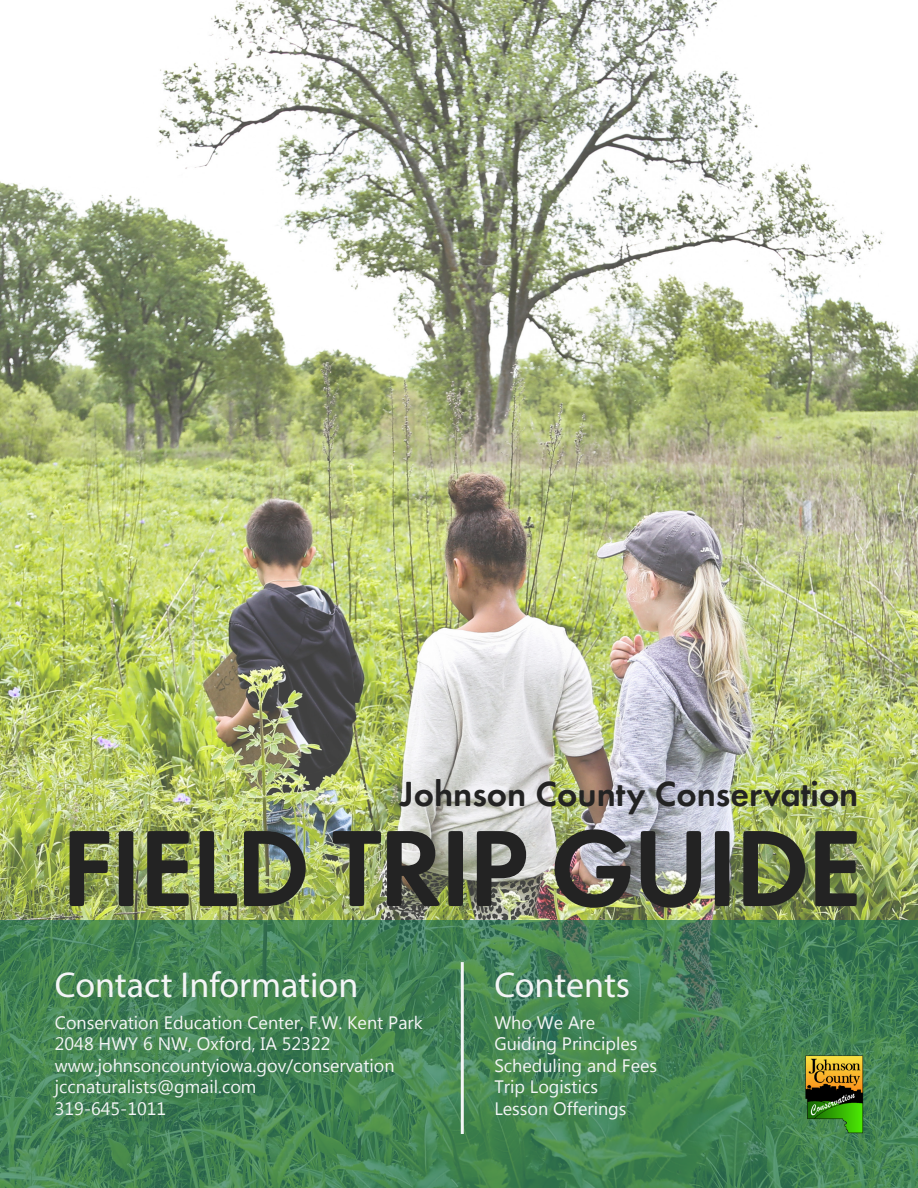
<style>
.page{position:relative;width:918px;height:1188px;background:#fff}
.page>*{position:absolute;margin:0;border:0;box-sizing:border-box;transform-origin:0 0}
.t1{font:600 112.5px "Futura Round";letter-spacing:-.03em;color:#232323}
.t2{font:36px "Myriad Pro";color:#f4f5f6}
.t3{font:600 36px "Futura Round";color:#232323}
.t4{font:18px "Lao UI";color:#f4f5f6}
</style>
<div class="page">
<img style="left:0;top:0;width:918px;height:921px">
<svg style="left:0;top:921px;width:918px;height:267px;background:#448354"></svg>
<hr style="left:461px;top:962px;width:3px;height:172px;background:#f4f5f6">
<img style="left:805px;top:1054px;width:59px;height:79px">
<p class="t3" style="left:400px;top:767px;width:460px">Johnson County Conservation</p>
<p class="t1" style="left:61px;top:784px;width:803px">FIELD TRIP GUIDE</p>
<p class="t2" style="left:55px;top:962px;width:305px">Contact Information</p>
<p class="t4" style="left:55px;top:1010px;width:369px">Conservation Education Center, F.W. Kent Park</p>
<p class="t4" style="left:55px;top:1032px;width:277px">2048 HWY 6 NW, Oxford, IA 52322</p>
<p class="t4" style="left:55px;top:1053px;width:341px">www.johnsoncountyiowa.gov/conservation</p>
<p class="t4" style="left:55px;top:1075px;width:203px">jccnaturalists@gmail.com</p>
<p class="t4" style="left:55px;top:1097px;width:113px">319-645-1011</p>
<p class="t2" style="left:494px;top:962px;width:137px">Contents</p>
<p class="t4" style="left:494px;top:1010px;width:102px">Who We Are</p>
<p class="t4" style="left:494px;top:1032px;width:145px">Guiding Principles</p>
<p class="t4" style="left:494px;top:1053px;width:164px">Scheduling and Fees</p>
<p class="t4" style="left:494px;top:1075px;width:105px">Trip Logistics</p>
<p class="t4" style="left:494px;top:1097px;width:134px">Lesson Offerings</p>
</div>
